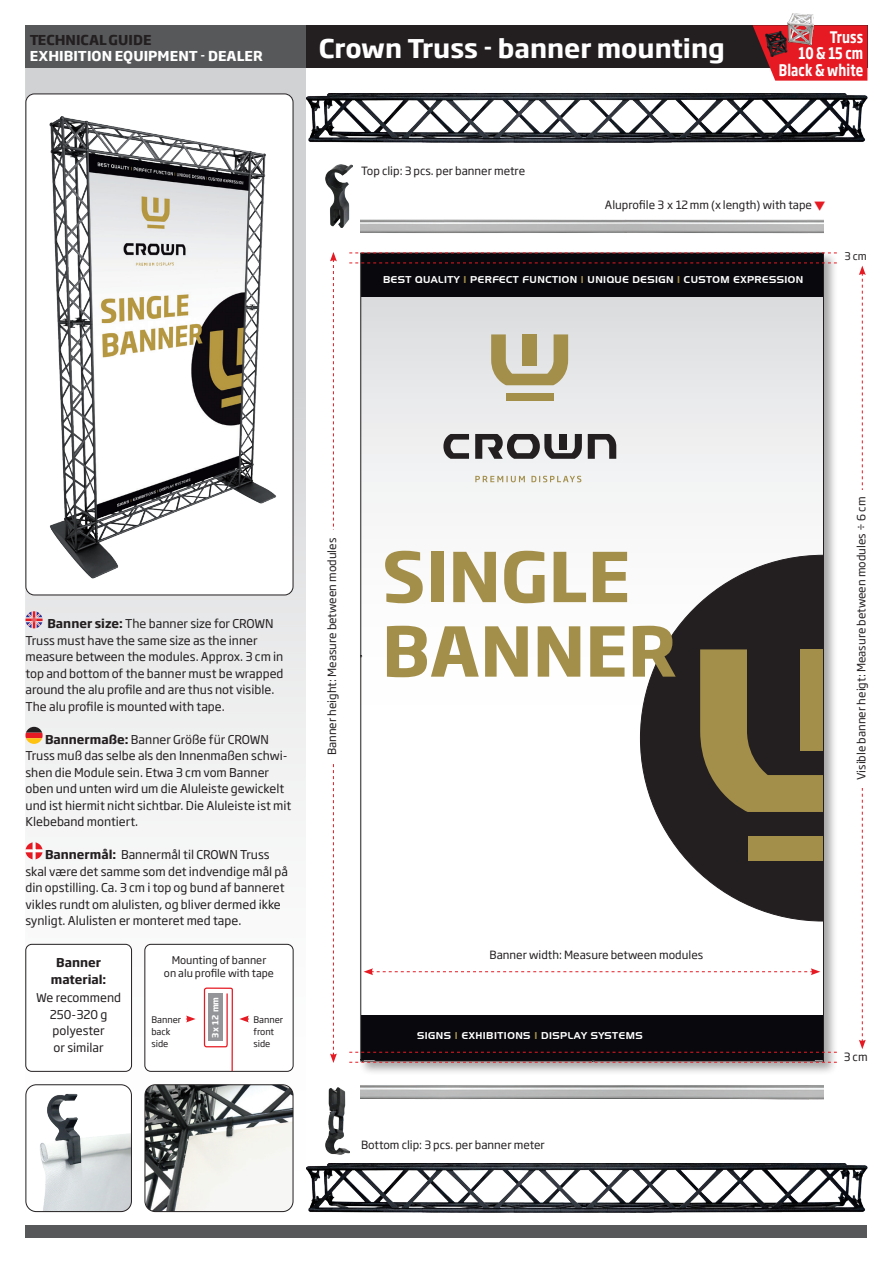
<style>
.page{position:relative;width:893px;height:1263px;background:#fff}
.page>*{position:absolute;margin:0;border:0;box-sizing:border-box;transform-origin:0 0}
.t1{font:700 67.8px/74.6px "Soho Gothic Pro";color:#a38f4a}
.t2{font:700 25.5px "Soho Gothic Pro";color:#fff}
.Model_nr__og_navn{font:700 15.75px "Soho Gothic Pro";letter-spacing:.01em;color:#fff;scale:.75 1}
.t3{font:700 13.5px "Soho Gothic Pro";letter-spacing:.005em;color:#fff}
.t4{font:700 13.5px "Soho Gothic Pro";letter-spacing:.005em;color:#231f20}
.t5{font:12px/16.5px "Soho Gothic Pro";color:#231f20}
.t6{font:700 12px/16.5px "Soho Gothic Pro";color:#231f20;text-align:center}
.t7{font:11.25px "Soho Gothic Pro";color:#231f20}
.t8{font:10.5px/13.5px "Soho Gothic Pro";color:#231f20;text-align:center}
.t9{font:9.6px "Aero Regular SWFTE";letter-spacing:.045em;color:#fff}
.t10{font:9px "Soho Gothic Pro";color:#231f20}
.t11{font:700 8.4px "Soho Gothic Pro";color:#fff;scale:.95 1}
.s1{color:#e51a23}
.s2{color:#a38f4a}
.s3{font-weight:700}
</style>
<div class="page">
<div style="left:306px;top:26px;width:561px;height:42px;background:#231f20"></div>
<div style="left:26px;top:26px;width:280px;height:42px;background:#57585a"></div>
<div style="left:26px;top:1225px;width:841px;height:12px;background:#57585a"></div>
<div style="left:26px;top:68px;width:280px;height:1157px;background:linear-gradient(to bottom,#cccdcf,#fefefe)"></div>
<div style="left:26px;top:94px;width:267px;height:501px;background:#fff;border-radius:9px"></div>
<div style="left:26px;top:94px;width:267px;height:501px;border:1px solid #231f20;border-radius:9px"></div>
<img style="left:306px;top:94px;width:561px;height:49px">
<img style="left:306px;top:1163px;width:561px;height:49px">
<div style="left:358px;top:250px;width:480px;height:826px;background:#231f20;opacity:.4"></div>
<div style="left:361px;top:253px;width:462px;height:808px;background:#fff"></div>
<div style="left:361px;top:1015px;width:462px;height:46px;background:#08080d"></div>
<div style="left:361px;top:253px;width:462px;height:536px;background:linear-gradient(to bottom,#dedfe1,#fff)"></div>
<div style="left:361px;top:253px;width:462px;height:44px;background:#08080d"></div>
<svg style="left:640px;top:555px;width:182px;height:366px"></svg>
<svg style="left:700px;top:649px;width:122px;height:163px;background:#6f6139"></svg>
<div style="left:748px;top:836px;width:75px;height:24px;background:#a38f4a"></div>
<svg style="left:443px;top:434px;width:26px;height:25px"></svg>
<svg style="left:588px;top:434px;width:28px;height:25px"></svg>
<svg style="left:475px;top:434px;width:107px;height:25px"></svg>
<svg style="left:475px;top:476px;width:106px;height:6px"></svg>
<svg style="left:491px;top:334px;width:77px;height:51px;background:#bcb188"></svg>
<div style="left:506px;top:393px;width:48px;height:7px;background:#a38f4a"></div>
<img style="left:360px;top:1085px;width:464px;height:14px">
<img style="left:326px;top:165px;width:26px;height:62px">
<img style="left:326px;top:1087px;width:24px;height:68px">
<svg style="left:26px;top:611px;width:17px;height:17px"></svg>
<svg style="left:26px;top:727px;width:17px;height:17px"></svg>
<svg style="left:26px;top:842px;width:17px;height:17px"></svg>
<svg style="left:330px;top:252px;width:7px;height:811px"></svg>
<svg style="left:859px;top:266px;width:7px;height:783px"></svg>
<div style="left:327px;top:530px;width:17px;height:234px;background:#fff"></div>
<div style="left:857px;top:490px;width:13px;height:297px;background:#fff"></div>
<svg style="left:349px;top:1052px;width:488px;height:1px"></svg>
<svg style="left:349px;top:1059px;width:488px;height:4px"></svg>
<svg style="left:364px;top:968px;width:456px;height:7px"></svg>
<div style="left:26px;top:944px;width:106px;height:127px;background:#fff;border-radius:6px"></div>
<div style="left:26px;top:944px;width:106px;height:127px;border:1px solid #231f20;border-radius:6px"></div>
<div style="left:145px;top:944px;width:148px;height:127px;background:#fff;border-radius:6px"></div>
<div style="left:145px;top:944px;width:148px;height:127px;border:1px solid #231f20;border-radius:6px"></div>
<img style="left:49px;top:117px;width:228px;height:462px">
<svg style="left:349px;top:253px;width:488px;height:1px"></svg>
<svg style="left:349px;top:263px;width:488px;height:1px"></svg>
<img style="left:145px;top:1085px;width:148px;height:126px">
<div style="left:145px;top:1084px;width:148px;height:128px;border:1px solid #231f20;border-radius:10px"></div>
<div style="left:26px;top:1085px;width:105px;height:126px;background:#fff;border-radius:10px"></div>
<img style="left:26px;top:1094px;width:105px;height:117px">
<div style="left:26px;top:1084px;width:106px;height:128px;border:1px solid #231f20;border-radius:10px"></div>
<svg style="left:186px;top:1015px;width:10px;height:7px"></svg>
<svg style="left:203px;top:987px;width:46px;height:85px"></svg>
<svg style="left:753px;top:25px;width:114px;height:56px;background:#d7272f"></svg>
<img style="left:766px;top:14px;width:48px;height:42px">
<p class="t4" style="left:30px;top:29px;width:123px">TECHNICAL GUIDE</p>
<p class="t3" style="left:30px;top:45px;width:234px">EXHIBITION EQUIPMENT - DEALER</p>
<p class="t2" style="left:319px;top:29px;width:407px">Crown Truss - banner mounting</p>
<p class="t7" style="left:361px;top:162px;width:166px">Top clip: 3 pcs. per banner metre</p>
<p class="Model_nr__og_navn" style="left:830px;top:24px;width:46px">Truss</p>
<p class="Model_nr__og_navn" style="left:799px;top:41px;width:88px">10 &amp; 15 cm</p>
<p class="Model_nr__og_navn" style="left:779px;top:57px;width:114px">Black &amp; white</p>
<p class="t7" style="left:605px;top:196px;width:222px">Aluprofile 3 x 12 mm (x length) with tape <span class="s1">▼</span></p>
<p class="t9" style="left:383px;top:274px;width:422px">BEST QUALITY <span class="s2">I</span> PERFECT FUNCTION <span class="s2">I</span> UNIQUE DESIGN <span class="s2">I</span> CUSTOM EXPRESSION</p>
<p class="t8" style="left:844px;top:249px;width:24px">3 cm</p>
<p class="t5" style="left:26px;top:615px;width:260px;text-indent:22px"><span class="s3">Banner size:</span> The banner size for CROWN Truss must have the same size as the inner measure between the modules. Approx. 3 cm in top and bottom of the banner must be wrapped around the alu profile and are thus not visible.<br>The alu profile is mounted with tape.</p>
<p class="t5" style="left:26px;top:730px;width:267px;text-indent:20px"><span class="s3">Bannermaße:</span> Banner Größe für CROWN Truss muß das selbe als den Innenmaßen schwi&shy;shen die Module sein. Etwa 3 cm vom Banner oben und unten wird um die Aluleiste gewickelt und ist hiermit nicht sichtbar. Die Aluleiste ist mit Klebeband montiert.</p>
<p class="t5" style="left:26px;top:846px;width:264px;text-indent:20px"><span class="s3">Bannermål:</span> Bannermål til CROWN Truss skal være det samme som det indvendige mål på din opstilling. Ca. 3 cm i top og bund af banneret vikles rundt om alulisten, og bliver dermed ikke synligt. Alulisten er monteret med tape.</p>
<p class="t6" style="left:51px;top:954px;width:57px">Banner material:</p>
<p class="t5" style="left:36px;top:989px;width:86px;text-align:center">We recommend<br>250-320 g polyester<br>or similar</p>
<p class="t8" style="left:164px;top:953px;width:112px">Mounting of banner<br>on alu profile with tape</p>
<p class="t10" style="left:151px;top:1013px;width:31px">Banner</p>
<p class="t10" style="left:253px;top:1013px;width:31px">Banner</p>
<p class="t10" style="left:151px;top:1025px;width:21px">back</p>
<p class="t10" style="left:253px;top:1025px;width:22px">front</p>
<p class="t10" style="left:151px;top:1037px;width:19px">side</p>
<p class="t10" style="left:253px;top:1037px;width:19px">side</p>
<p class="t11" style="left:209px;top:1038px;width:45px;rotate:-90deg">3 x 12 mm</p>
<p class="t7" style="left:323px;top:755px;width:219px;rotate:-90deg">Banner height: Measure between modules</p>
<p class="t1" style="left:382px;top:535px;width:296px">SINGLE<br>BANNER</p>
<p class="t7" style="left:489px;top:946px;width:215px">Banner width: Measure between modules</p>
<p class="t9" style="left:417px;top:1029px;width:227px">SIGNS <span class="s2">I</span> EXHIBITIONS <span class="s2">I</span> DISPLAY SYSTEMS</p>
<p class="t7" style="left:361px;top:1136px;width:185px">Bottom clip: 3 pcs. per banner meter</p>
<p class="t7" style="left:853px;top:780px;width:285px;rotate:-90deg">Visible banner heigt: Measure between modules ÷ 6 cm</p>
<p class="t7" style="left:844px;top:1048px;width:25px">3 cm</p>
</div>
